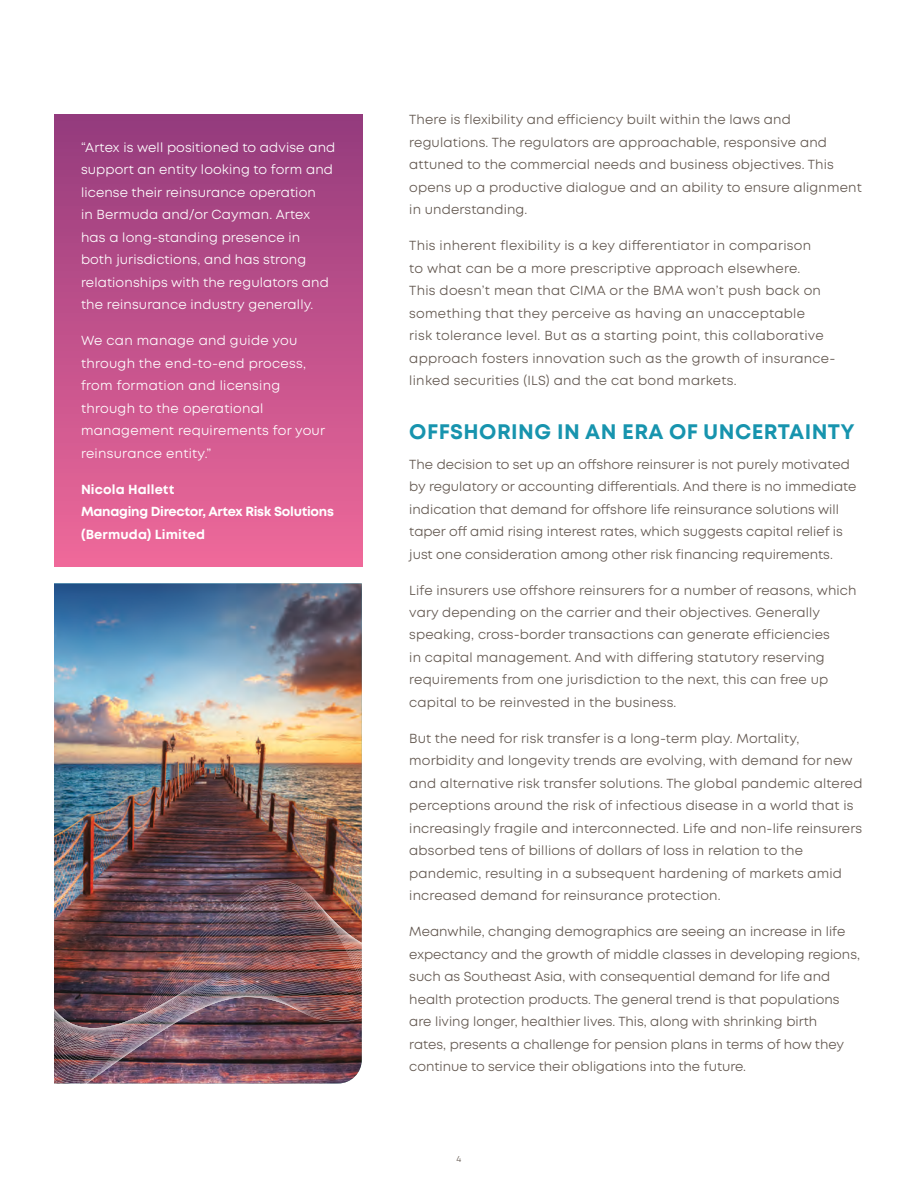
<style>
.page{position:relative;width:918px;height:1188px;background:#fff}
.page>*{position:absolute;margin:0;border:0;box-sizing:border-box;transform-origin:0 0}
.t1{font:700 21px "Mont";letter-spacing:.02em;color:#1794ae}
.t2{font:13.2px/22.5px "Mont";letter-spacing:.01em;color:#635850}
.t3{font:13.2px/22.5px "Mont";letter-spacing:.01em;color:#fff}
.t4{font:700 13.2px/22.5px "Mont";letter-spacing:-.02em;color:#fff}
.t5{font:9px "Mont";color:#635850}
</style>
<div class="page">
<div style="left:54px;top:115px;width:309px;height:451px;background:linear-gradient(to bottom,#943b7d,#ef699a)"></div>
<img style="left:54px;top:584px;width:308px;height:294px">
<img style="left:54px;top:878px;width:308px;height:206px">
<p class="t3" style="left:81px;top:136px;width:256px">“Artex is well positioned to advise and support an entity looking to form and license their reinsurance operation<br>in Bermuda and/or Cayman. Artex has a long-standing presence in<br>both jurisdictions, and has strong relationships with the regulators and the reinsurance industry generally.</p>
<p class="t3" style="left:81px;top:329px;width:246px">We can manage and guide you through the end-to-end process, from formation and licensing through to the operational management requirements for your reinsurance entity.”</p>
<p class="t4" style="left:81px;top:478px;width:255px">Nicola Hallett<br>Managing Director, Artex Risk Solutions (Bermuda) Limited</p>
<p class="t2" style="left:409px;top:109px;width:454px">There is flexibility and efficiency built within the laws and regulations. The regulators are approachable, responsive and attuned to the commercial needs and business objectives. This opens up a productive dialogue and an ability to ensure alignment in understanding.</p>
<p class="t2" style="left:409px;top:234px;width:428px">This inherent flexibility is a key differentiator in comparison<br>to what can be a more prescriptive approach elsewhere.<br>This doesn’t mean that CIMA or the BMA won’t push back on something that they perceive as having an unacceptable<br>risk tolerance level. But as a starting point, this collaborative approach fosters innovation such as the growth of insurance&shy;linked securities (ILS) and the cat bond markets.</p>
<h1 class="t1" style="left:409px;top:418px;width:447px">OFFSHORING IN AN ERA OF UNCERTAINTY</h1>
<p class="t2" style="left:409px;top:453px;width:449px">The decision to set up an offshore reinsurer is not purely motivated by regulatory or accounting differentials. And there is no immediate indication that demand for offshore life reinsurance solutions will taper off amid rising interest rates, which suggests capital relief is just one consideration among other risk financing requirements.</p>
<p class="t2" style="left:409px;top:579px;width:449px">Life insurers use offshore reinsurers for a number of reasons, which vary depending on the carrier and their objectives. Generally speaking, cross-border transactions can generate efficiencies<br>in capital management. And with differing statutory reserving requirements from one jurisdiction to the next, this can free up capital to be reinvested in the business.</p>
<p class="t2" style="left:409px;top:727px;width:455px">But the need for risk transfer is a long-term play. Mortality, morbidity and longevity trends are evolving, with demand for new and alternative risk transfer solutions. The global pandemic altered perceptions around the risk of infectious disease in a world that is increasingly fragile and interconnected. Life and non-life reinsurers absorbed tens of billions of dollars of loss in relation to the pandemic, resulting in a subsequent hardening of markets amid increased demand for reinsurance protection.</p>
<p class="t2" style="left:409px;top:921px;width:452px">Meanwhile, changing demographics are seeing an increase in life expectancy and the growth of middle classes in developing regions, such as Southeast Asia, with consequential demand for life and health protection products. The general trend is that populations are living longer, healthier lives. This, along with shrinking birth<br>rates, presents a challenge for pension plans in terms of how they continue to service their obligations into the future.</p>
<p class="t5" style="left:457px;top:1153px;width:6px">4</p>
</div>
